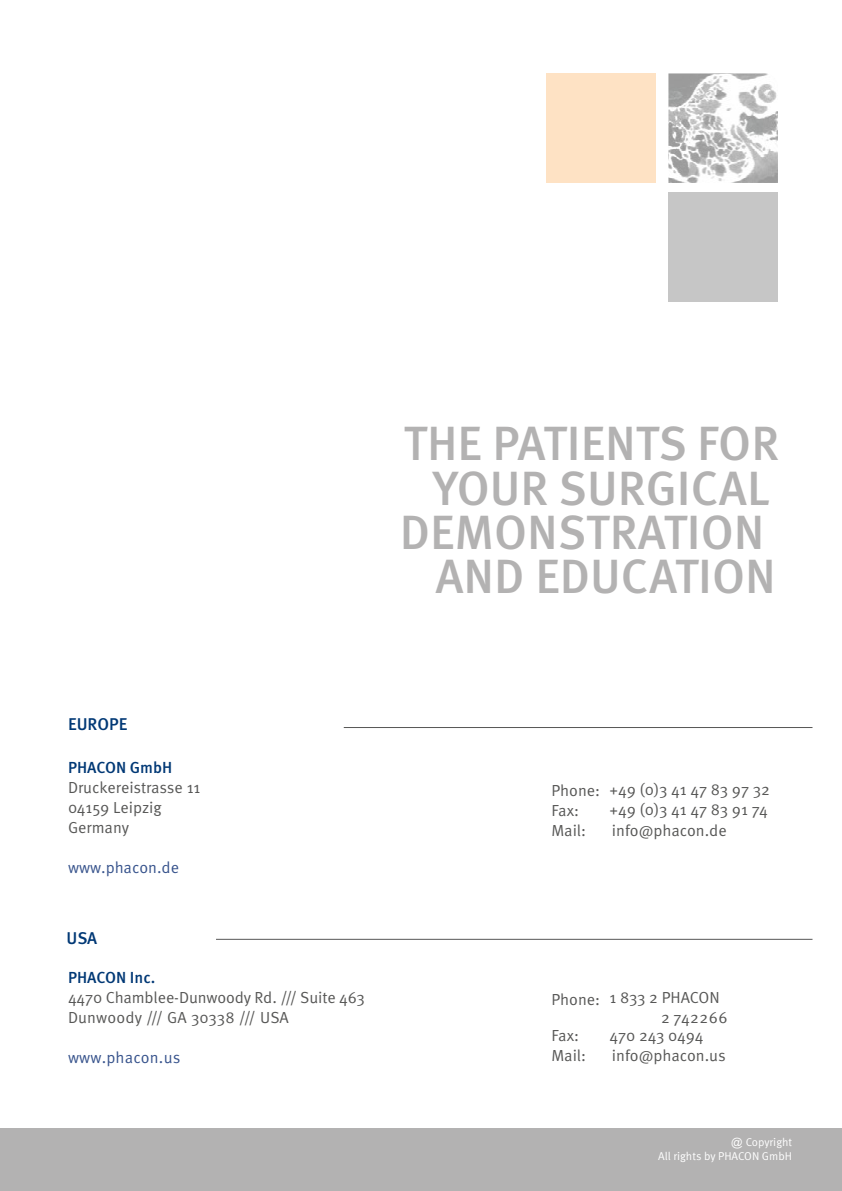
<style>
.page{position:relative;width:842px;height:1191px;background:#fff}
.page>*{position:absolute;margin:0;border:0;box-sizing:border-box;transform-origin:0 0}
.t1{font:500 48px "Meta OT";color:#b3b2b2}
.t2{font:500 17px "Meta OT";color:#003875}
.t3{font:16px/20px "Meta OT Norm";letter-spacing:-.005em;color:#575756}
.t4{font:16px "Meta OT Norm";color:#37538c}
.t5{font:500 16px "Meta OT";color:#003875}
.t6{font:11.4px/13.6px "Meta OT Norm";color:#fff;text-align:right}
.s1{font-family:"Arial"}
</style>
<div class="page">
<img style="left:668px;top:73px;width:110px;height:110px">
<div style="left:668px;top:193px;width:110px;height:109px;background:#c6c6c6"></div>
<div style="left:546px;top:73px;width:110px;height:110px;background:#fee2c4"></div>
<div style="left:0;top:1128px;width:842px;height:63px;background:#b3b2b2"></div>
<hr style="left:344px;top:727px;width:468px;height:1px;background:#575756">
<hr style="left:216px;top:939px;width:596px;height:1px;background:#575756">
<h1 class="t1" style="left:404px;top:414px;width:377px">THE PATIENTS FOR</h1>
<h1 class="t1" style="left:433px;top:458px;width:339px">YOUR SURGICAL</h1>
<h1 class="t1" style="left:400px;top:503px;width:366px">DEMONSTRATION</h1>
<h1 class="t1" style="left:435px;top:547px;width:342px">AND EDUCATION</h1>
<p class="t2" style="left:68px;top:714px;width:61px">EUROPE</p>
<p class="t5" style="left:68px;top:757px;width:106px">PHACON GmbH</p>
<p class="t3" style="left:68px;top:777px;width:134px">Druckereistrasse 11<br>04159 Leipzig<br>Germany</p>
<p class="t4" style="left:68px;top:857px;width:113px">www.phacon.de</p>
<p class="t2" style="left:67px;top:927px;width:32px">USA</p>
<p class="t5" style="left:68px;top:967px;width:89px">PHACON Inc.</p>
<p class="t3" style="left:68px;top:988px;width:298px">4470 Chamblee-Dunwoody Rd. /// Suite 463<br>Dunwoody /// GA 30338 /// USA</p>
<p class="t4" style="left:68px;top:1048px;width:114px">www.phacon.us</p>
<p class="t3" style="left:551px;top:780px;width:50px">Phone:<br>Fax:<br>Mail:</p>
<p class="t3" style="left:609px;top:780px;width:162px">+49 (0)3 41 47 83 97 32</p>
<p class="t3" style="left:609px;top:799px;width:160px">+49 (0)3 41 47 83 91 74</p>
<p class="t3" style="left:612px;top:820px;width:116px">info@phacon.de</p>
<p class="t3" style="left:551px;top:989px;width:50px">Phone:</p>
<p class="t3" style="left:551px;top:1025px;width:36px">Fax:<br>Mail:</p>
<p class="t3" style="left:661px;top:987px;width:68px;text-indent:-52px">1 833 2 PHACON<br>2 742266</p>
<p class="t3" style="left:609px;top:1025px;width:96px">470 243 0494</p>
<p class="t3" style="left:612px;top:1045px;width:115px">info@phacon.us</p>
<p class="t6" style="left:658px;top:1135px;width:135px"><span class="s1">@</span> Copyright<br>All rights by PHACON GmbH</p>
</div>
